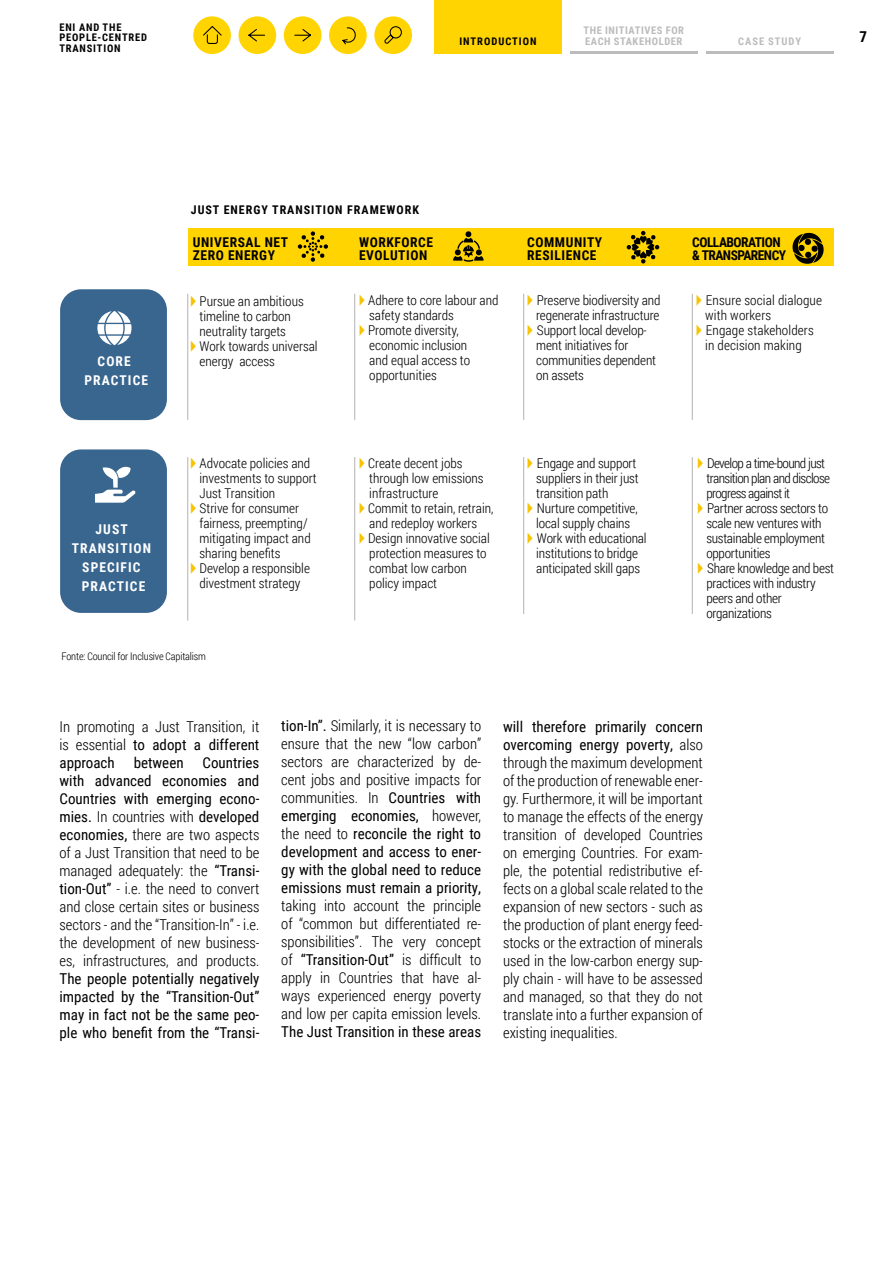
<style>
.page{position:relative;width:893px;height:1263px;background:#fff}
.page>*{position:absolute;margin:0;border:0;box-sizing:border-box;transform-origin:0 0}
.t1{font:300 15px/18px "Roboto Condensed";color:#000;text-align:justify}
.t2{font:15px/18px "Roboto Condensed";color:#000;text-align:justify}
.t3{font:700 15px "Roboto Condensed";color:#000}
.t4{font:300 13.5px/15px "Roboto Condensed";color:#000}
.t5{font:300 13.5px/15px "Roboto Condensed";letter-spacing:-.02em;color:#000}
.t6{font:300 13.5px/15px "Roboto Condensed";letter-spacing:-.04em;color:#000}
.t7{font:700 13.5px/12.8px "Roboto Condensed";letter-spacing:.04em;color:#000}
.t8{font:700 13.5px/18.8px "Roboto Condensed";letter-spacing:.08em;color:#fff;text-align:center}
.t9{font:700 13.5px/12.8px "Roboto Condensed";letter-spacing:-.04em;color:#000}
.t10{font:700 12px "Roboto Condensed";letter-spacing:.08em;color:#000}
.t11{font:300 10.5px "Roboto Condensed";letter-spacing:-.015em;color:#000}
.t12{font:700 10.5px/10.5px "Roboto Condensed";letter-spacing:.075em;color:#000}
.t13{font:700 10.5px "Roboto Condensed";letter-spacing:.055em;color:#bcbcbc}
.t14{font:700 10.5px "Roboto Condensed";letter-spacing:.095em;color:#000}
.t15{font:700 10.5px "Roboto Condensed";letter-spacing:.095em;color:#bcbcbc}
.s1{color:#f8c300}
.s2{font-weight:400}
.s3{font-weight:300}
</style>
<div class="page">
<div style="left:188px;top:228px;width:645px;height:38px;background:#ffd400"></div>
<div style="left:60px;top:289px;width:107px;height:131px;background:#39668f;border-radius:21px"></div>
<div style="left:60px;top:449px;width:107px;height:164px;background:#39668f;border-radius:21px"></div>
<svg style="left:453px;top:231px;width:31px;height:31px"></svg>
<svg style="left:298px;top:231px;width:30px;height:31px"></svg>
<svg style="left:627px;top:231px;width:32px;height:32px"></svg>
<hr style="left:187px;top:294px;width:1px;height:126px;background:#b3b2b2">
<hr style="left:187px;top:457px;width:1px;height:163px;background:#b3b2b2">
<hr style="left:354px;top:294px;width:1px;height:126px;background:#b3b2b2">
<hr style="left:523px;top:294px;width:1px;height:126px;background:#b3b2b2">
<hr style="left:692px;top:294px;width:1px;height:126px;background:#b3b2b2">
<hr style="left:523px;top:457px;width:1px;height:157px;background:#b3b2b2">
<hr style="left:692px;top:457px;width:1px;height:157px;background:#b3b2b2">
<hr style="left:354px;top:457px;width:1px;height:163px;background:#b3b2b2">
<svg style="left:97px;top:311px;width:35px;height:34px"></svg>
<svg style="left:95px;top:466px;width:41px;height:37px"></svg>
<svg style="left:792px;top:232px;width:32px;height:32px"></svg>
<div style="left:434px;top:0;width:128px;height:54px;background:#ffd400"></div>
<div style="left:374px;top:16px;width:38px;height:38px;background:#ffd400;border-radius:50%"></div>
<svg style="left:384px;top:26px;width:18px;height:18px"></svg>
<div style="left:284px;top:16px;width:37px;height:38px;background:#ffd400;border-radius:50%"></div>
<svg style="left:294px;top:29px;width:17px;height:13px"></svg>
<div style="left:329px;top:16px;width:38px;height:38px;background:#ffd400;border-radius:50%"></div>
<svg style="left:342px;top:27px;width:14px;height:18px"></svg>
<div style="left:193px;top:16px;width:38px;height:38px;background:#ffd400;border-radius:50%"></div>
<svg style="left:203px;top:26px;width:19px;height:18px"></svg>
<div style="left:239px;top:16px;width:37px;height:38px;background:#ffd400;border-radius:50%"></div>
<svg style="left:248px;top:29px;width:17px;height:13px"></svg>
<hr style="left:570px;top:51px;width:127px;height:3px;background:#bcbcbc">
<hr style="left:706px;top:51px;width:127px;height:3px;background:#bcbcbc">
<p class="t12" style="left:59px;top:21px;width:89px">ENI AND THE<br>PEOPLE-CENTRED<br>TRANSITION</p>
<p class="t13" style="left:583px;top:23px;width:102px">THE INITIATIVES FOR</p>
<p class="t14" style="left:459px;top:34px;width:79px">INTRODUCTION</p>
<p class="t13" style="left:585px;top:34px;width:99px">EACH STAKEHOLDER</p>
<p class="t15" style="left:738px;top:34px;width:65px">CASE STUDY</p>
<p class="t3" style="left:859px;top:26px;width:9px">7</p>
<p class="t8" style="left:84px;top:352px;width:65px">CORE<br>PRACTICE</p>
<p class="t8" style="left:72px;top:519px;width:81px">JUST<br>TRANSITION<br>SPECIFIC<br>PRACTICE</p>
<p class="t10" style="left:191px;top:201px;width:230px">JUST ENERGY TRANSITION FRAMEWORK</p>
<p class="t7" style="left:193px;top:235px;width:97px">UNIVERSAL NET<br>ZERO ENERGY</p>
<p class="t7" style="left:359px;top:235px;width:75px">WORKFORCE<br>EVOLUTION</p>
<p class="t7" style="left:527px;top:235px;width:77px">COMMUNITY<br>RESILIENCE</p>
<p class="t9" style="left:692px;top:235px;width:95px">COLLABORATION &amp; TRANSPARENCY</p>
<p class="t4" style="left:199px;top:293px;width:106px;text-indent:-9px"><span class="s1">◆</span> Pursue an ambitious timeline to carbon neutrality targets</p>
<p class="t4" style="left:199px;top:338px;width:120px;text-indent:-9px"><span class="s1">◆</span> Work towards universal energy access</p>
<p class="t4" style="left:199px;top:456px;width:119px;text-indent:-9px"><span class="s1">◆</span> Advocate policies and investments to support<br>Just Transition</p>
<p class="t4" style="left:199px;top:501px;width:113px;text-indent:-9px"><span class="s1">◆</span> Strive for consumer fairness, preempting/ mitigating impact and sharing benefits</p>
<p class="t4" style="left:190px;top:561px;width:121px;text-align:center"><span class="s1">◆</span> Develop a responsible divestment strategy</p>
<p class="t4" style="left:369px;top:293px;width:131px;text-indent:-10px"><span class="s1">◆</span> Adhere to core labour and safety standards</p>
<p class="t4" style="left:369px;top:323px;width:102px;text-indent:-10px"><span class="s1">◆</span> Promote diversity, economic inclusion and equal access to opportunities</p>
<p class="t4" style="left:369px;top:456px;width:116px;text-indent:-10px"><span class="s1">◆</span> Create decent jobs through low emissions infrastructure</p>
<p class="t4" style="left:359px;top:501px;width:136px;text-align:center"><span class="s1">◆</span> Commit to retain, retrain, and redeploy workers</p>
<p class="t4" style="left:369px;top:531px;width:122px;text-indent:-10px"><span class="s1">◆</span> Design innovative social protection measures to combat low carbon policy impact</p>
<p class="t4" style="left:527px;top:293px;width:135px;text-align:center"><span class="s1">◆</span> Preserve biodiversity and regenerate infrastructure</p>
<p class="t4" style="left:536px;top:323px;width:121px;text-indent:-9px"><span class="s1">◆</span> Support local develop&shy;ment initiatives for communities dependent on assets</p>
<p class="t4" style="left:536px;top:456px;width:104px;text-indent:-9px"><span class="s1">◆</span> Engage and support suppliers in their just transition path</p>
<p class="t4" style="left:527px;top:501px;width:112px;text-align:center"><span class="s1">◆</span> Nurture competitive, local supply chains</p>
<p class="t4" style="left:527px;top:531px;width:121px;text-align:center"><span class="s1">◆</span> Work with educational institutions to bridge anticipated skill gaps</p>
<p class="t4" style="left:705px;top:293px;width:118px;text-indent:-9px"><span class="s1">◆</span> Ensure social dialogue with workers</p>
<p class="t4" style="left:696px;top:323px;width:119px;text-align:center"><span class="s1">◆</span> Engage stakeholders in decision making</p>
<p class="t6" style="left:706px;top:456px;width:125px;text-indent:-9px"><span class="s1">◆</span> Develop a time-bound just transition plan and disclose progress against it</p>
<p class="t5" style="left:706px;top:501px;width:123px;text-indent:-9px"><span class="s1">◆</span> Partner across sectors to scale new ventures with sustainable employment opportunities</p>
<p class="t5" style="left:706px;top:561px;width:129px;text-indent:-9px"><span class="s1">◆</span> Share knowledge and best practices with industry peers and other organizations</p>
<p class="t11" style="left:62px;top:648px;width:146px">Fonte: Council for Inclusive Capitalism</p>
<p class="t1" style="left:60px;top:717px;width:201px">In promoting a Just Transition, it is essential <span class="s2">to adopt a different approach</span></p>
<p class="t2" style="left:134px;top:753px;width:51px">between</p>
<p class="t1" style="left:60px;top:753px;width:201px;text-indent:143px"><span class="s2">Countries with advanced economies and Countries with emerging econo&shy;mies.</span> In countries with <span class="s2">developed economies,</span> there are two aspects of a Just Transition that need to be managed adequately: the <span class="s2">“Transi&shy;tion-Out”</span> - i.e. the need to convert and close certain sites or business sectors - and the “Transition-In” - i.e. the development of new business&shy;es, infrastructures, and products.</p>
<p class="t2" style="left:60px;top:969px;width:201px">The people potentially negatively impacted by the “Transition-Out” may in fact not be the same peo&shy;ple who benefit from the “Transi-</p>
<p class="t2" style="left:281px;top:716px;width:201px">tion-In”. <span class="s3">Similarly, it is necessary to ensure that the new “low carbon” sectors are characterized by de&shy;cent jobs and positive impacts for communities. In</span> Countries with emerging economies, <span class="s3">however, the need to</span> reconcile the right to development and access to ener&shy;gy with the global need to reduce emissions must remain a priority,</p>
<p class="t1" style="left:281px;top:896px;width:201px">taking into account the principle of “common but differentiated re&shy;sponsibilities”. The very concept of <span class="s2">“Transition-Out”</span> is difficult to apply in Countries that have al&shy;ways experienced energy poverty and low per capita emission levels.</p>
<p class="t2" style="left:281px;top:1022px;width:201px">The Just Transition in these areas</p>
<p class="t1" style="left:503px;top:717px;width:201px"><span class="s2">will therefore primarily concern overcoming energy poverty,</span> also through the maximum development of the production of renewable ener&shy;gy. Furthermore, it will be important to manage the effects of the energy transition of developed Countries on emerging Countries. For exam&shy;ple, the potential redistributive ef&shy;fects on a global scale related to the expansion of new sectors - such as the production of plant energy feed&shy;stocks or the extraction of minerals used in the low-carbon energy sup&shy;ply chain - will have to be assessed and managed, so that they do not translate into a further expansion of existing inequalities.</p>
</div>
